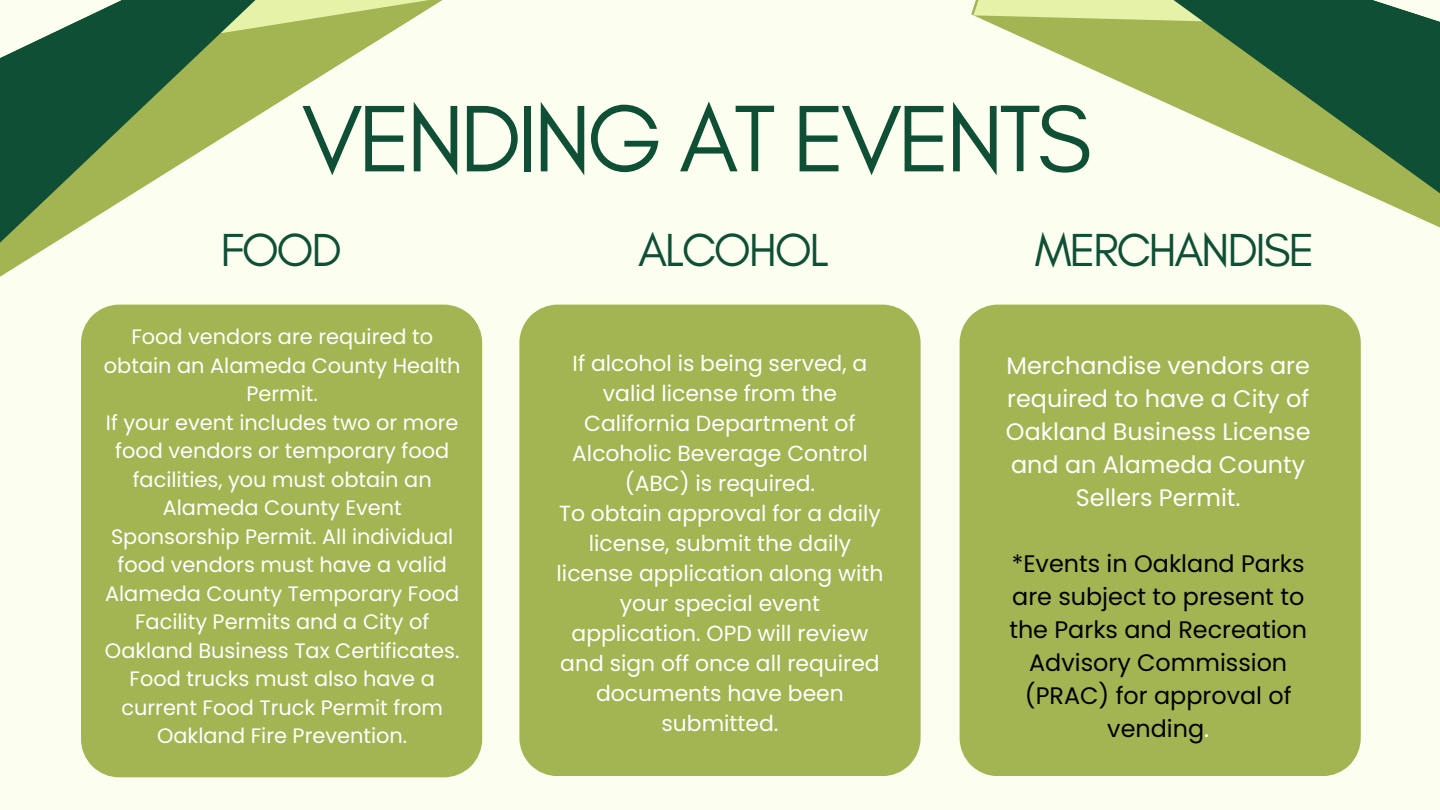
<style>
.page{position:relative;width:1440px;height:810px;background:#fcffef}
.page>*{position:absolute;margin:0;border:0;box-sizing:border-box;transform-origin:0 0}
.t1{font:96.2px "Glacial Indifference";letter-spacing:-.05em;color:#0f4f36}
.t2{font:47.2px "Glacial Indifference";letter-spacing:-.05em;color:#0f4f36}
.t3{font:23.9px/33px "Poppins";color:#000;text-align:center}
.t4{font:23.9px/33px "Poppins";color:#fff;text-align:center}
.t5{font:21.9px/30px "Poppins";color:#fff;text-align:center}
.t6{font:20.9px/28.5px "Poppins";color:#fff;text-align:center}
.s1{color:#fff}
</style>
<div class="page">
<svg style="left:971px;top:0;width:469px;height:228px"></svg>
<svg style="left:0;top:0;width:449px;height:305px"></svg>
<div style="left:81px;top:305px;width:401px;height:472px;background:#a3b453"></div>
<div style="left:519px;top:305px;width:402px;height:471px;background:#a3b453"></div>
<div style="left:960px;top:305px;width:401px;height:471px;background:#a3b453"></div>
<p class="t1" style="left:302px;top:80px;width:792px">VENDING AT EVENTS</p>
<p class="t2" style="left:221px;top:221px;width:123px">FOOD</p>
<p class="t2" style="left:638px;top:221px;width:192px">ALCOHOL</p>
<h3 class="t2" style="left:1035px;top:221px;width:281px">MERCHANDISE</h3>
<p class="t6" style="left:104px;top:323px;width:358px">Food vendors are required to obtain an Alameda County Health<br>Permit.</p>
<h1 class="t6" style="left:105px;top:408px;width:356px">If your event includes two or more food vendors or temporary food facilities, you must obtain an<br>Alameda County Event<br>Sponsorship Permit. All individual food vendors must have a valid<br>Alameda County Temporary Food<br>Facility Permits and a City of<br>Oakland Business Tax Certificates.</h1>
<h2 class="t6" style="left:121px;top:665px;width:323px">Food trucks must also have a current Food Truck Permit from<br>Oakland Fire Prevention.</h2>
<h2 class="t5" style="left:557px;top:348px;width:328px">If alcohol is being served, a valid license from the<br>California Department of<br>Alcoholic Beverage Control (ABC) is required.<br>To obtain approval for a daily license, submit the daily license application along with your special event application. OPD will review and sign off once all required documents have been submitted.</h2>
<h2 class="t4" style="left:1006px;top:349px;width:306px">Merchandise vendors are required to have a City of<br>Oakland Business License and an Alameda County<br>Sellers Permit.</h2>
<p class="t3" style="left:1009px;top:547px;width:299px">*Events in Oakland Parks are subject to present to the Parks and Recreation<br>Advisory Commission (PRAC) for approval of vending<span class="s1">.</span></p>
</div>
